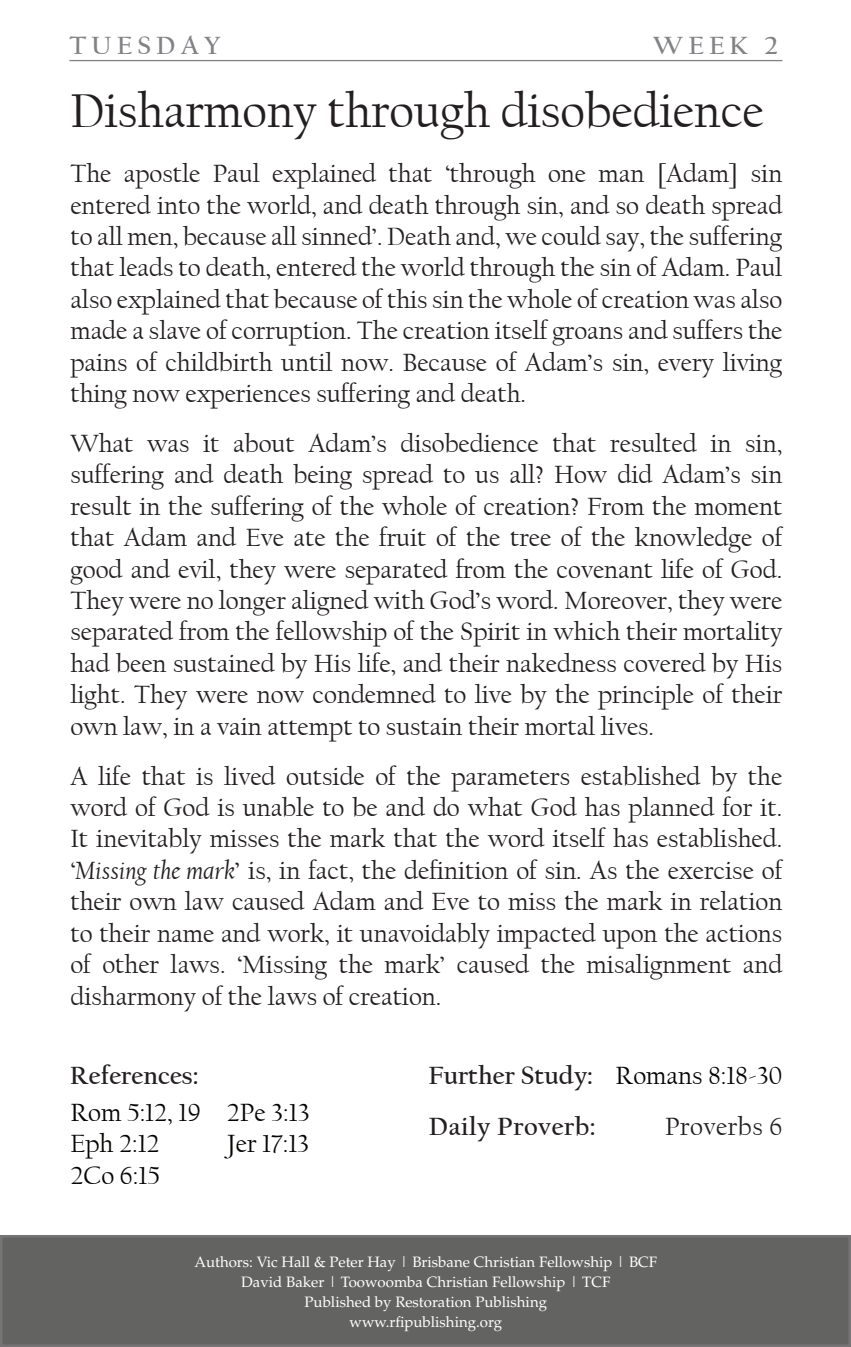
<style>
.page{position:relative;width:851px;height:1347px;background:#fff}
.page>*{position:absolute;margin:0;border:0;box-sizing:border-box;transform-origin:0 0}
.t1{font:49.75px "Californian FB";color:#231f20}
.t2{font:26.25px/31.5px "Californian FB";color:#231f20;text-align:justify}
.t3{font:26.25px/31.5px "Californian FB";color:#040503}
.t4{font:700 26.25px "Californian FB";color:#231f20}
.t5{font:700 26.25px "Californian FB";letter-spacing:.02em;color:#231f20}
.t6{font:700 26.25px "Californian FB";letter-spacing:.2em;color:#808285}
.t7{font:26.25px "Californian FB";letter-spacing:.02em;color:#231f20}
.t8{font:15px/20px "Palatino";color:#fff;text-align:center}
.s1{font-style:italic}
</style>
<div class="page">
<div style="left:1px;top:1236px;width:848px;height:109px;background:#636462"></div>
<svg style="left:0;top:1235px;width:1px;height:111px"></svg>
<hr style="left:69px;top:60px;width:713px;height:1px;background:#808285">
<p class="t6" style="left:69px;top:31px;width:153px">TUESDAY</p>
<p class="t6" style="left:653px;top:31px;width:126px">WEEK 2</p>
<h1 class="t1" style="left:70px;top:83px;width:695px">Disharmony through disobedience</h1>
<p class="t2" style="left:70px;top:158px;width:713px">The apostle Paul explained that ‘through one man [Adam] sin entered into the world, and death through sin, and so death spread to all men, because all sinned’. Death and, we could say, the suffering that leads to death, entered the world through the sin of Adam. Paul also explained that because of this sin the whole of creation was also made a slave of corruption. The creation itself groans and suffers the pains of childbirth until now. Because of Adam’s sin, every living thing now experiences suffering and death.</p>
<p class="t2" style="left:70px;top:428px;width:713px">What was it about Adam’s disobedience that resulted in sin, suffering and death being spread to us all? How did Adam’s sin result in the suffering of the whole of creation? From the moment that Adam and Eve ate the fruit of the tree of the knowledge of good and evil, they were separated from the covenant life of God.<br>They were no longer aligned with God’s word. Moreover, they were separated from the fellowship of the Spirit in which their mortality had been sustained by His life, and their nakedness covered by His light. They were now condemned to live by the principle of their own law, in a vain attempt to sustain their mortal lives.</p>
<p class="t2" style="left:70px;top:760px;width:713px">A life that is lived outside of the parameters established by the word of God is unable to be and do what God has planned for it.<br>It inevitably misses the mark that the word itself has established. ‘<span class="s1">Missing the mark</span>’ is, in fact, the definition of sin. As the exercise of their own law caused Adam and Eve to miss the mark in relation to their name and work, it unavoidably impacted upon the actions of other laws. ‘Missing the mark’ caused the misalignment and disharmony of the laws of creation.</p>
<p class="t4" style="left:70px;top:1060px;width:130px">References:</p>
<p class="t3" style="left:70px;top:1096px;width:132px">Rom 5:12, 19<br>Eph 2:12<br>2Co 6:15</p>
<p class="t3" style="left:227px;top:1096px;width:84px">2Pe 3:13<br>Jer 17:13</p>
<p class="t4" style="left:428px;top:1060px;width:166px">Further Study:</p>
<p class="t5" style="left:429px;top:1111px;width:168px">Daily Proverb:</p>
<p class="t3" style="left:615px;top:1060px;width:168px">Romans 8:18-30</p>
<p class="t7" style="left:665px;top:1112px;width:119px">Proverbs 6</p>
<p class="t8" style="left:194px;top:1251px;width:464px">Authors: Vic Hall &amp; Peter Hay | Brisbane Christian Fellowship | BCF David Baker | Toowoomba Christian Fellowship | TCF<br>Published by Restoration Publishing<br>www.rfipublishing.org</p>
</div>
